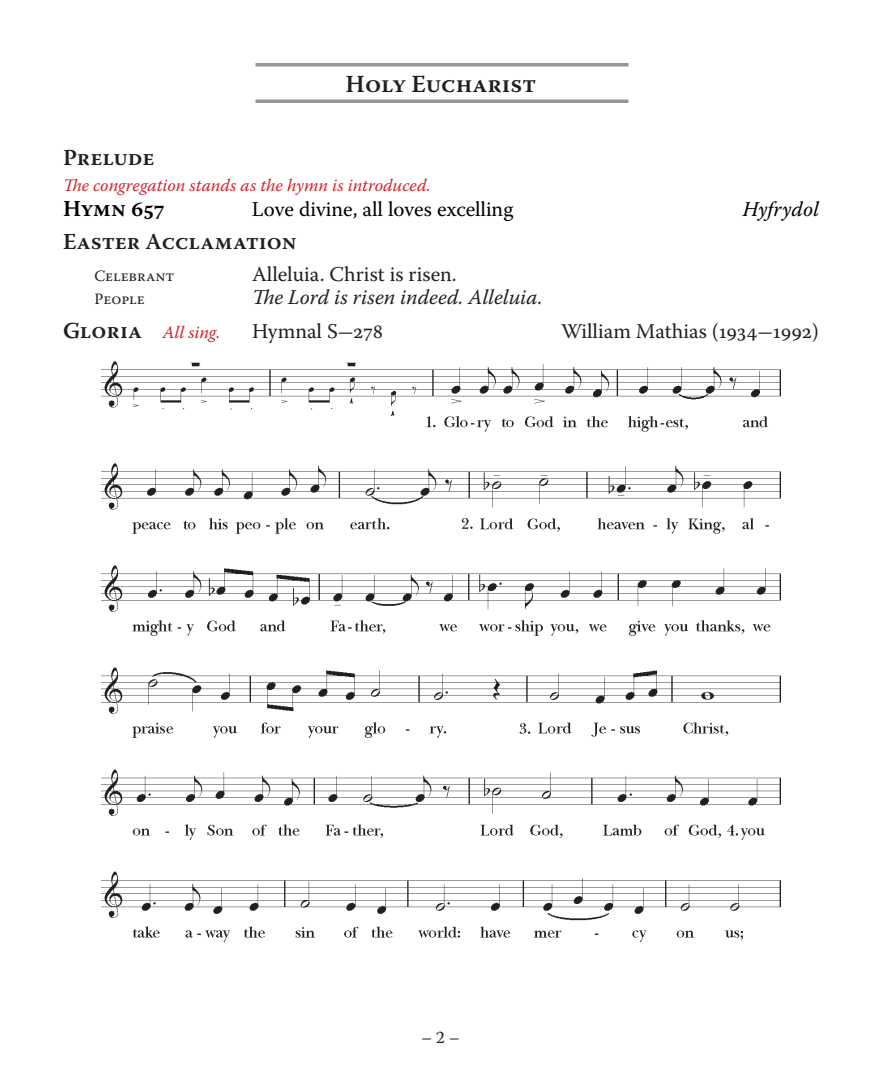
<style>
.page{position:relative;width:882px;height:1071px;background:#fff}
.page>*{position:absolute;margin:0;border:0;box-sizing:border-box;transform-origin:0 0}
._15pt_Headings{font:600 24.5px "Warnock Pro";color:#231f20}
.Service_set-up{font:600 22.75px "Warnock Pro";color:#231f20}
.t1{font:600 22.75px "Warnock Pro";color:#000}
.t2{font:21px "Warnock Pro";color:#231f20}
.t3{font:italic 21px "Warnock Pro";color:#231f20}
.t4{font:21px "Warnock Pro";color:#000}
.t5{font:italic 21px "Warnock Pro";letter-spacing:.005em;color:#000}
.t6{font:italic 17.5px "Warnock Pro";color:#d1232a}
.t7{font:17.5px "Warnock Pro";color:#231f20}
.t8{font:15.75px "Warnock Pro";color:#231f20}
.s1{font-weight:600;font-style:normal;font-size:22.75px;color:#231f20}
</style>
<div class="page">
<img style="left:101px;top:361px;width:680px;height:581px">
<hr style="left:255px;top:63px;width:373px;height:3px;background:#939598">
<svg style="left:255px;top:99px;width:373px;height:4px"></svg>
<p class="_15pt_Headings" style="left:346px;top:69px;width:192px">Holy Eucharist</p>
<p class="Service_set-up" style="left:63px;top:144px;width:93px">Prelude</p>
<p class="t6" style="left:63px;top:174px;width:369px">The congregation stands as the hymn is introduced.</p>
<p class="t1" style="left:63px;top:195px;width:103px">Hymn 657</p>
<p class="t4" style="left:252px;top:197px;width:263px">Love divine, all loves excelling</p>
<p class="t5" style="left:743px;top:197px;width:78px">Hyfrydol</p>
<p class="Service_set-up" style="left:63px;top:228px;width:235px">Easter Acclamation</p>
<p class="t8" style="left:94px;top:266px;width:82px">Celebrant</p>
<p class="t2" style="left:252px;top:261px;width:206px">Alleluia. Christ is risen.</p>
<p class="t8" style="left:94px;top:290px;width:52px">People</p>
<p class="t3" style="left:252px;top:285px;width:292px">The Lord is risen indeed. Alleluia.</p>
<p class="t6" style="left:63px;top:321px;width:159px"><span class="s1">Gloria</span> All sing.</p>
<p class="t2" style="left:252px;top:318px;width:133px">Hymnal S-278</p>
<p class="t2" style="left:561px;top:318px;width:259px">William Mathias (1934-1992)</p>
<p class="t7" style="left:421px;top:1027px;width:40px">– 2 –</p>
</div>
